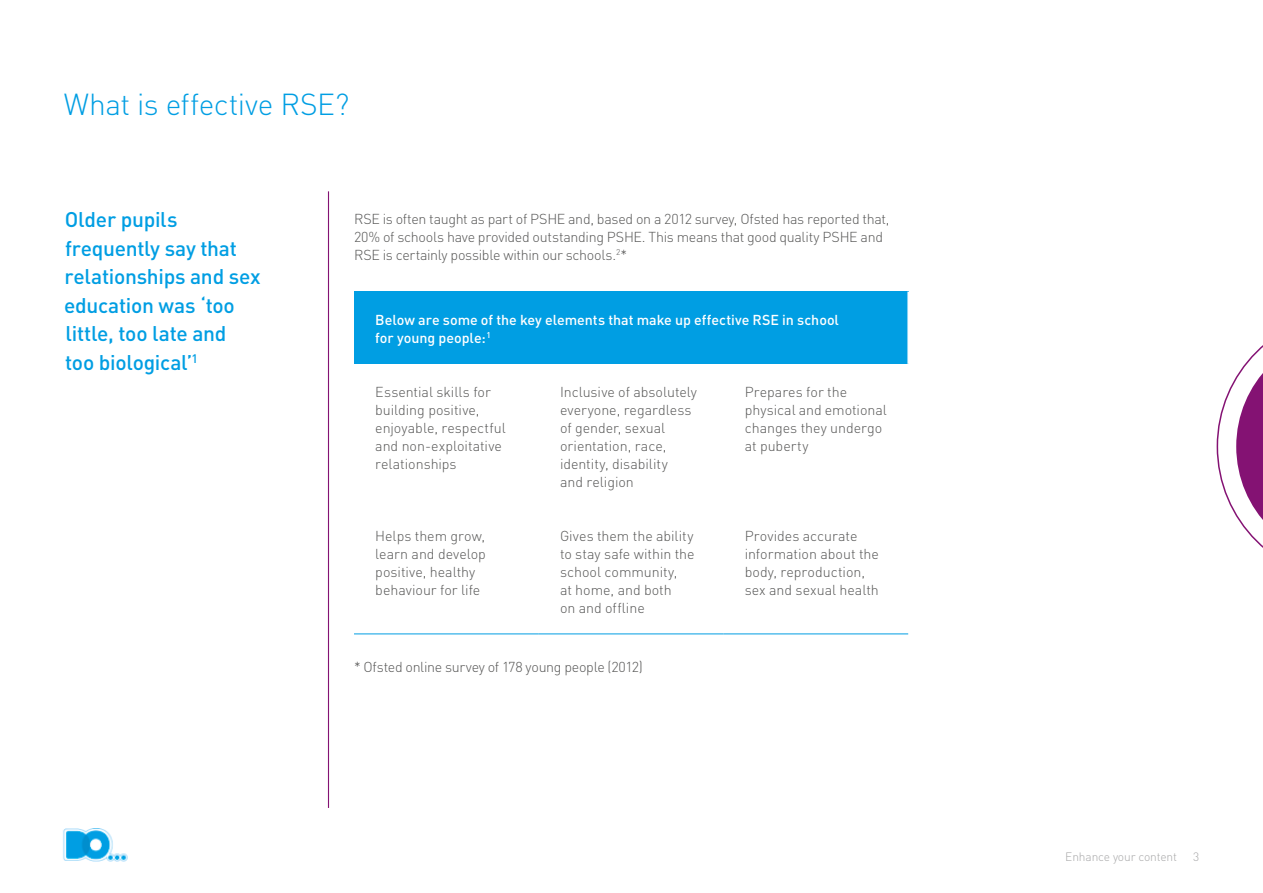
<style>
.page{position:relative;width:1263px;height:893px;background:#fff}
.page>*{position:absolute;margin:0;border:0;box-sizing:border-box;transform-origin:0 0}
.t1{font:300 30px "DIN";letter-spacing:-.015em;color:#009ee3}
.t2{font:500 21px/28.5px "DIN";letter-spacing:-.015em;color:#009ee3}
.t3{font:300 14.25px/18px "DIN";letter-spacing:-.005em;color:#565655}
.t4{font:500 14.25px/18px "DIN";color:#fff}
.t5{font:300 12px "DIN";letter-spacing:-.01em;color:#a7a7a8}
</style>
<div class="page">
<svg style="left:1216px;top:345px;width:47px;height:203px"></svg>
<img style="left:63px;top:828px;width:65px;height:33px">
<div style="left:354px;top:292px;width:554px;height:72px;background:#009ee3"></div>
<hr style="left:354px;top:633px;width:185px;height:1px;background:#009ee3">
<hr style="left:539px;top:633px;width:184px;height:1px;background:#009ee3">
<hr style="left:723px;top:633px;width:185px;height:1px;background:#009ee3">
<hr style="left:907px;top:292px;width:2px;height:72px;background:#fff">
<hr style="left:328px;top:191px;width:1px;height:617px;background:#841273">
<h1 class="t1" style="left:64px;top:86px;width:287px">What is effective RSE?</h1>
<h2 class="t2" style="left:64px;top:205px;width:198px">Older pupils frequently say that relationships and sex education was ‘too little, too late and<br>too biological’<sup>1</sup></h2>
<p class="t3" style="left:354px;top:210px;width:537px">RSE is often taught as part of PSHE and, based on a 2012 survey, Ofsted has reported that,<br>20% of schools have provided outstanding PSHE. This means that good quality PSHE and<br>RSE is certainly possible within our schools.<sup>2</sup>*</p>
<p class="t4" style="left:375px;top:310px;width:465px">Below are some of the key elements that make up effective RSE in school for young people:<sup>1</sup></p>
<p class="t3" style="left:375px;top:382px;width:132px">Essential skills for building positive, enjoyable, respectful and non-exploitative relationships</p>
<p class="t3" style="left:560px;top:382px;width:138px">Inclusive of absolutely everyone, regardless of gender, sexual orientation, race, identity, disability<br>and religion</p>
<p class="t3" style="left:745px;top:382px;width:144px">Prepares for the physical and emotional changes they undergo at puberty</p>
<p class="t3" style="left:375px;top:526px;width:112px">Helps them grow, learn and develop positive, healthy behaviour for life</p>
<p class="t3" style="left:560px;top:526px;width:136px">Gives them the ability to stay safe within the school community,<br>at home, and both<br>on and offline</p>
<p class="t3" style="left:745px;top:526px;width:136px">Provides accurate information about the body, reproduction, sex and sexual health</p>
<p class="t3" style="left:354px;top:657px;width:290px">* Ofsted online survey of 178 young people (2012)</p>
<p class="t5" style="left:1065px;top:849px;width:113px">Enhance your content</p>
<p class="t5" style="left:1193px;top:849px;width:8px">3</p>
</div>
